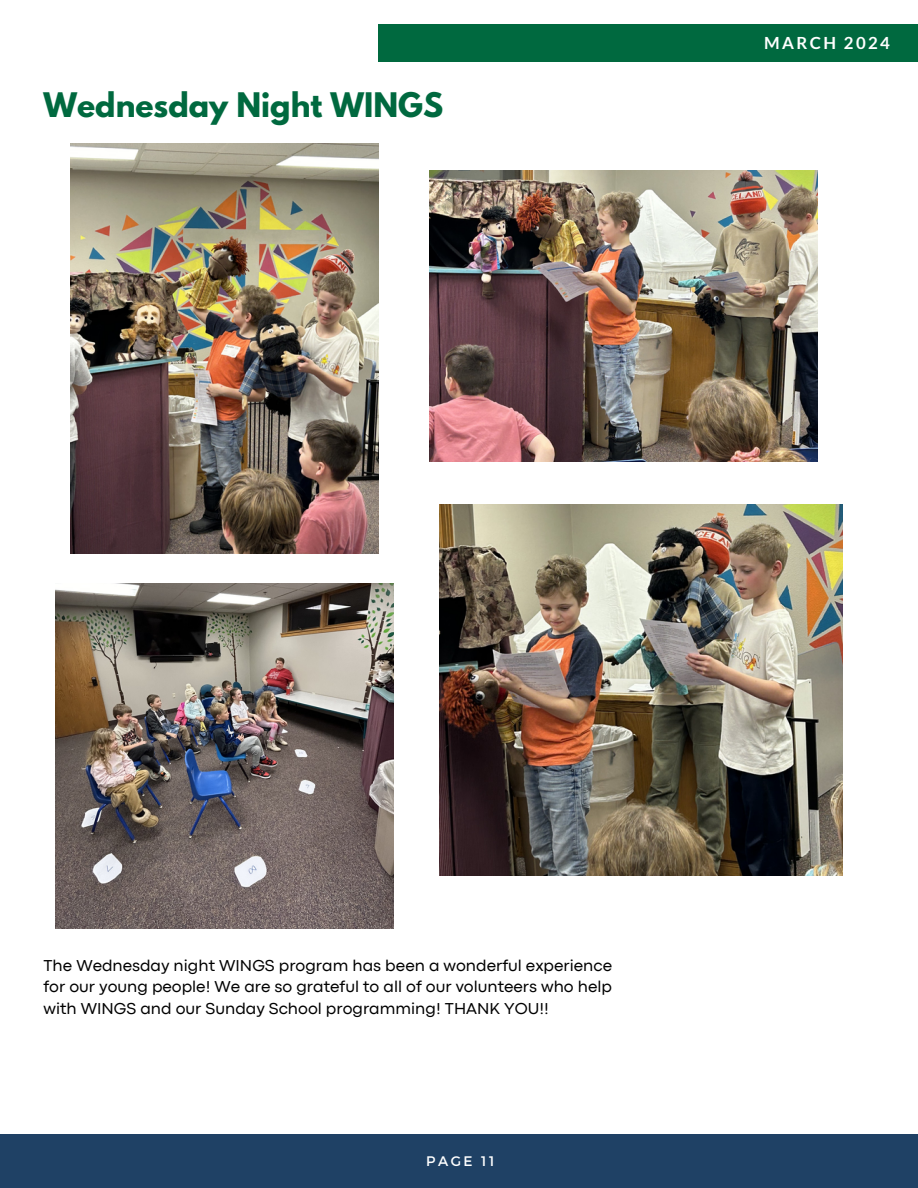
<style>
.page{position:relative;width:918px;height:1188px;background:#fff}
.page>*{position:absolute;margin:0;border:0;box-sizing:border-box;transform-origin:0 0}
.t1{font:700 30px "League Spartan";color:#00693f}
.t2{font:700 16.8px "Lato";letter-spacing:.14em;color:#fff}
.t3{font:16.5px/21.3px "Codec Pro";color:#000;text-align:justify}
.t4{font:13.8px "Montserrat";letter-spacing:.18em;color:#fff}
</style>
<div class="page">
<div style="left:0;top:1134px;width:918px;height:54px;background:#1f4165"></div>
<div style="left:378px;top:25px;width:540px;height:37px;background:#00693f"></div>
<img style="left:70px;top:143px;width:309px;height:411px">
<img style="left:430px;top:170px;width:388px;height:292px">
<img style="left:439px;top:504px;width:403px;height:372px">
<img style="left:56px;top:584px;width:337px;height:344px">
<h1 class="t1" style="left:43px;top:90px;width:401px">Wednesday Night WINGS</h1>
<p class="t2" style="left:764px;top:32px;width:127px">MARCH 2024</p>
<p class="t3" style="left:43px;top:956px;width:570px">The Wednesday night WINGS program has been a wonderful experience for our young people! We are so grateful to all of our volunteers who help with WINGS and our Sunday School programming! THANK YOU!!</p>
<p class="t4" style="left:426px;top:1153px;width:70px">PAGE 11</p>
</div>
